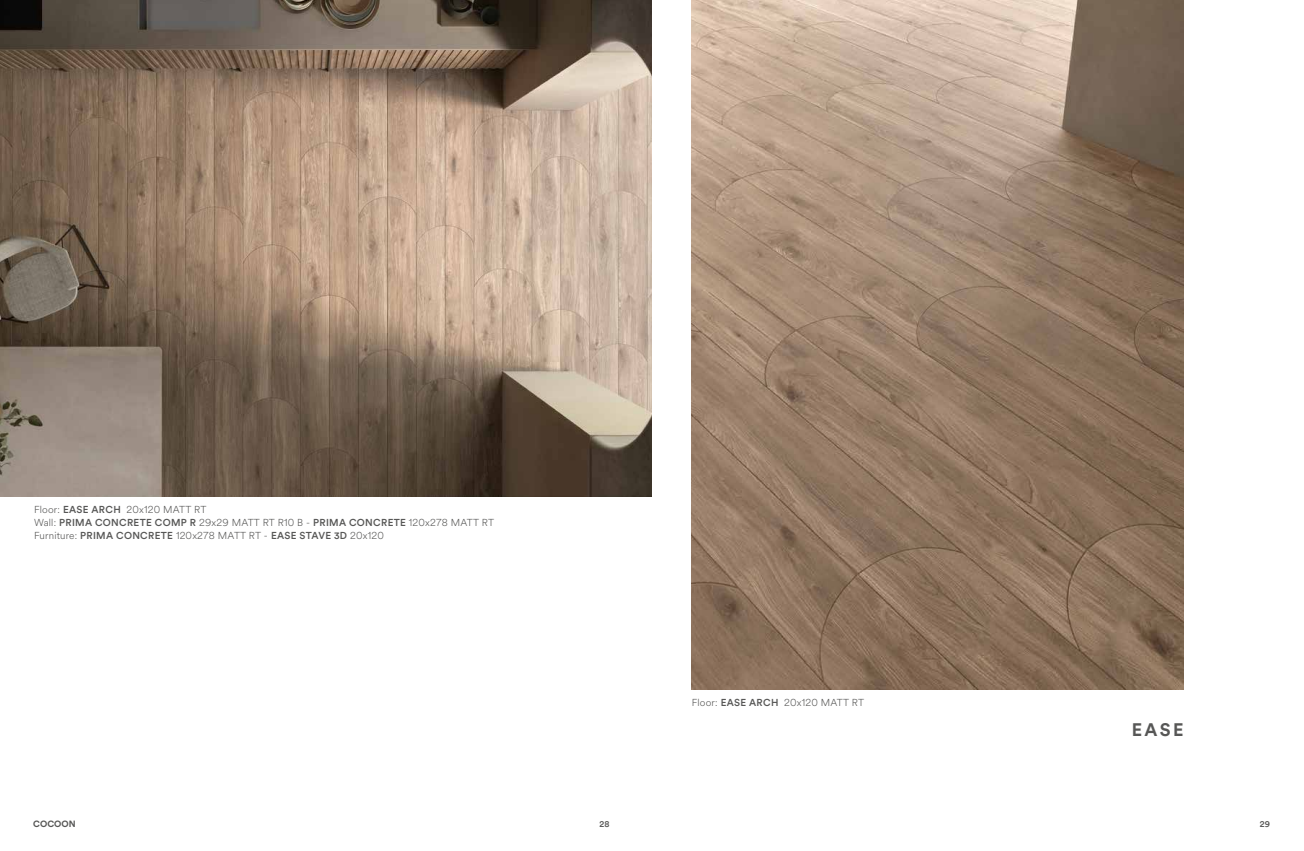
<style>
.page{position:relative;width:1304px;height:851px;background:#fff}
.page>*{position:absolute;margin:0;border:0;box-sizing:border-box;transform-origin:0 0}
.t1{font:700 18px "Circular Std";color:#575756}
.t2{font:300 10px/13px "Circular Spotify Text";letter-spacing:.02em;color:#575756}
.t3{font:700 9px "Circular Std";color:#575756}
.t4{font:500 9px "Circular Std";color:#575756}
.s1{font-family:"Circular Std";font-weight:500}
</style>
<div class="page">
<img style="left:0;top:0;width:652px;height:496px">
<img style="left:692px;top:0;width:492px;height:689px">
<p class="t2" style="left:34px;top:503px;width:462px">Floor: <span class="s1">EASE ARCH</span> 20x120 MATT RT<br>Wall: <span class="s1">PRIMA CONCRETE COMP R</span> 29x29 MATT RT R10 B - <span class="s1">PRIMA CONCRETE</span> 120x278 MATT RT<br>Furniture: <span class="s1">PRIMA CONCRETE</span> 120x278 MATT RT - <span class="s1">EASE STAVE 3D</span> 20x120</p>
<p class="t2" style="left:692px;top:696px;width:174px">Floor: <span class="s1">EASE ARCH</span> 20x120 MATT RT</p>
<h1 class="t1" style="left:1132px;top:718px;width:53px">EASE</h1>
<p class="t3" style="left:33px;top:818px;width:44px">COCOON</p>
<p class="t4" style="left:600px;top:818px;width:11px">28</p>
<p class="t4" style="left:1260px;top:818px;width:12px">29</p>
</div>
